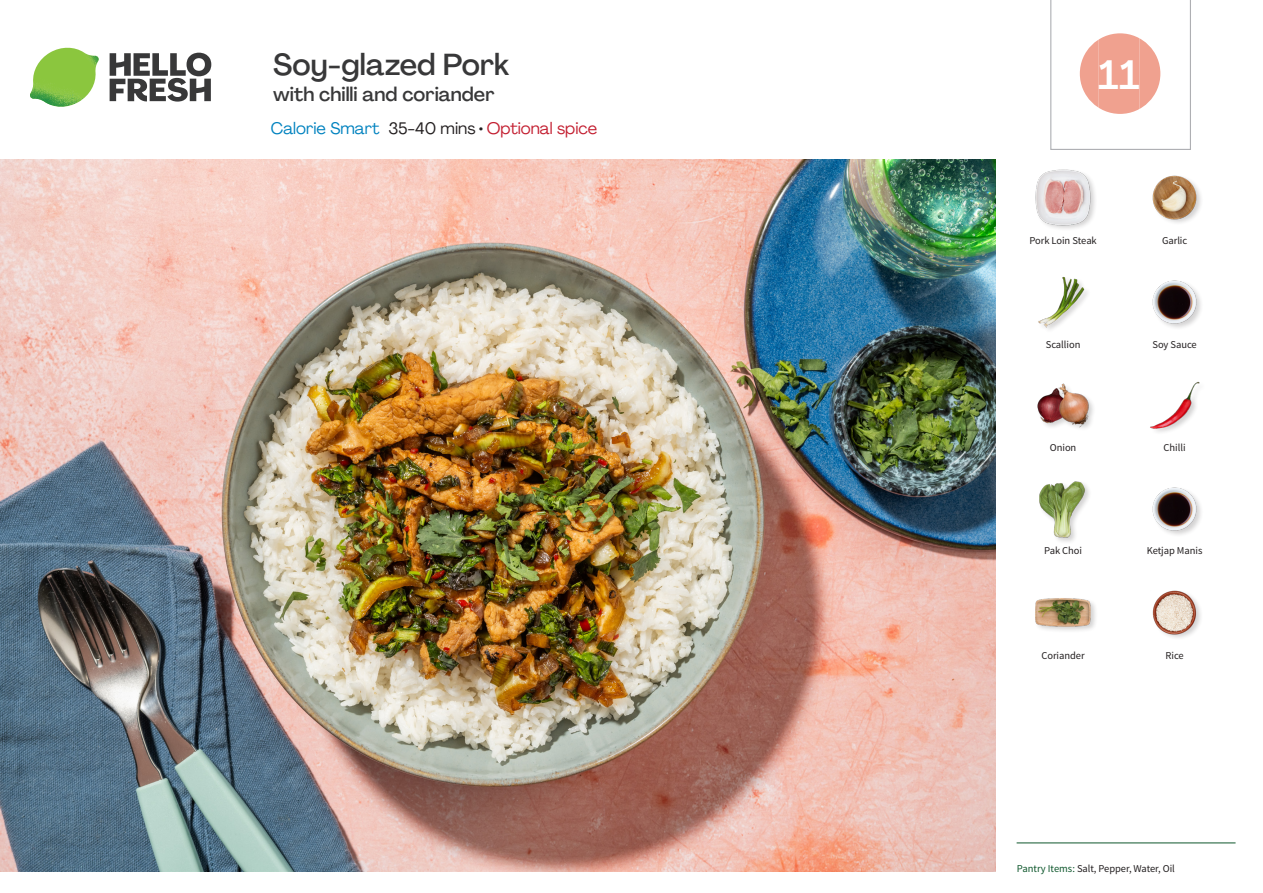
<style>
.page{position:relative;width:1263px;height:893px;background:#fff}
.page>*{position:absolute;margin:0;border:0;box-sizing:border-box;transform-origin:0 0}
._24_Recipe_Nr_Bag{font:500 40.5px "Agrandir";color:#fff}
._15_Titel_UK{font:500 30px "Agrandir";color:#383839}
._15_Titel_UK-2{font:500 19.5px "Agrandir";color:#383839}
._02_Box_Type{font:16.5px "Agrandir";color:#c31f31}
._18_FRONT_ingredient{font:10.5px "Source Sans Pro";letter-spacing:-.005em;color:#231f20}
.t1{font:10.5px "Source Sans Variable";letter-spacing:-.005em;color:#231f20}
.s1{color:#0082bf}
.s2{color:#231f20}
.s3{font-family:"Source Sans Pro";color:#0e572c}
</style>
<div class="page">
<svg style="left:110px;top:53px;width:101px;height:49px"></svg>
<img style="left:30px;top:48px;width:69px;height:59px">
<img style="left:0;top:159px;width:995px;height:713px">
<hr style="left:1016px;top:843px;width:219px;height:1px;background:#0e572c">
<div style="left:1035px;top:169px;width:63px;height:63px;background:#231f20;opacity:.2"></div>
<img style="left:1035px;top:169px;width:57px;height:57px">
<img style="left:1152px;top:175px;width:49px;height:48px">
<img style="left:1152px;top:280px;width:49px;height:48px">
<img style="left:1038px;top:276px;width:50px;height:54px">
<img style="left:1150px;top:381px;width:50px;height:51px">
<div style="left:1036px;top:383px;width:60px;height:50px;background:#231f20;opacity:.2"></div>
<img style="left:1036px;top:383px;width:56px;height:50px">
<img style="left:1152px;top:487px;width:49px;height:48px">
<div style="left:1038px;top:480px;width:54px;height:65px;background:#231f20;opacity:.2"></div>
<img style="left:1038px;top:480px;width:54px;height:58px">
<img style="left:1152px;top:590px;width:49px;height:48px">
<div style="left:1034px;top:597px;width:64px;height:37px;background:#231f20;opacity:.2"></div>
<img style="left:1034px;top:597px;width:58px;height:37px">
<svg style="left:1050px;top:0;width:141px;height:150px"></svg>
<p class="_15_Titel_UK" style="left:273px;top:46px;width:237px">Soy-glazed Pork</p>
<p class="_15_Titel_UK-2" style="left:273px;top:82px;width:223px">with chilli and coriander</p>
<p class="_02_Box_Type" style="left:271px;top:118px;width:328px"><span class="s1">Calorie Smart</span> <span class="s2">35-40 mins •</span> Optional spice</p>
<p class="_24_Recipe_Nr_Bag" style="left:1098px;top:50px;width:43px">11</p>
<p class="_18_FRONT_ingredient" style="left:1029px;top:234px;width:69px">Pork Loin Steak</p>
<p class="_18_FRONT_ingredient" style="left:1162px;top:234px;width:27px">Garlic</p>
<p class="_18_FRONT_ingredient" style="left:1046px;top:338px;width:36px">Scallion</p>
<p class="_18_FRONT_ingredient" style="left:1152px;top:338px;width:46px">Soy Sauce</p>
<p class="_18_FRONT_ingredient" style="left:1050px;top:441px;width:28px">Onion</p>
<p class="_18_FRONT_ingredient" style="left:1164px;top:441px;width:23px">Chilli</p>
<p class="_18_FRONT_ingredient" style="left:1044px;top:544px;width:39px">Pak Choi</p>
<p class="_18_FRONT_ingredient" style="left:1147px;top:544px;width:57px">Ketjap Manis</p>
<p class="_18_FRONT_ingredient" style="left:1041px;top:649px;width:45px">Coriander</p>
<p class="_18_FRONT_ingredient" style="left:1165px;top:649px;width:20px">Rice</p>
<p class="t1" style="left:1017px;top:862px;width:160px"><span class="s3">Pantry Items:</span> Salt, Pepper, Water, Oil</p>
</div>
